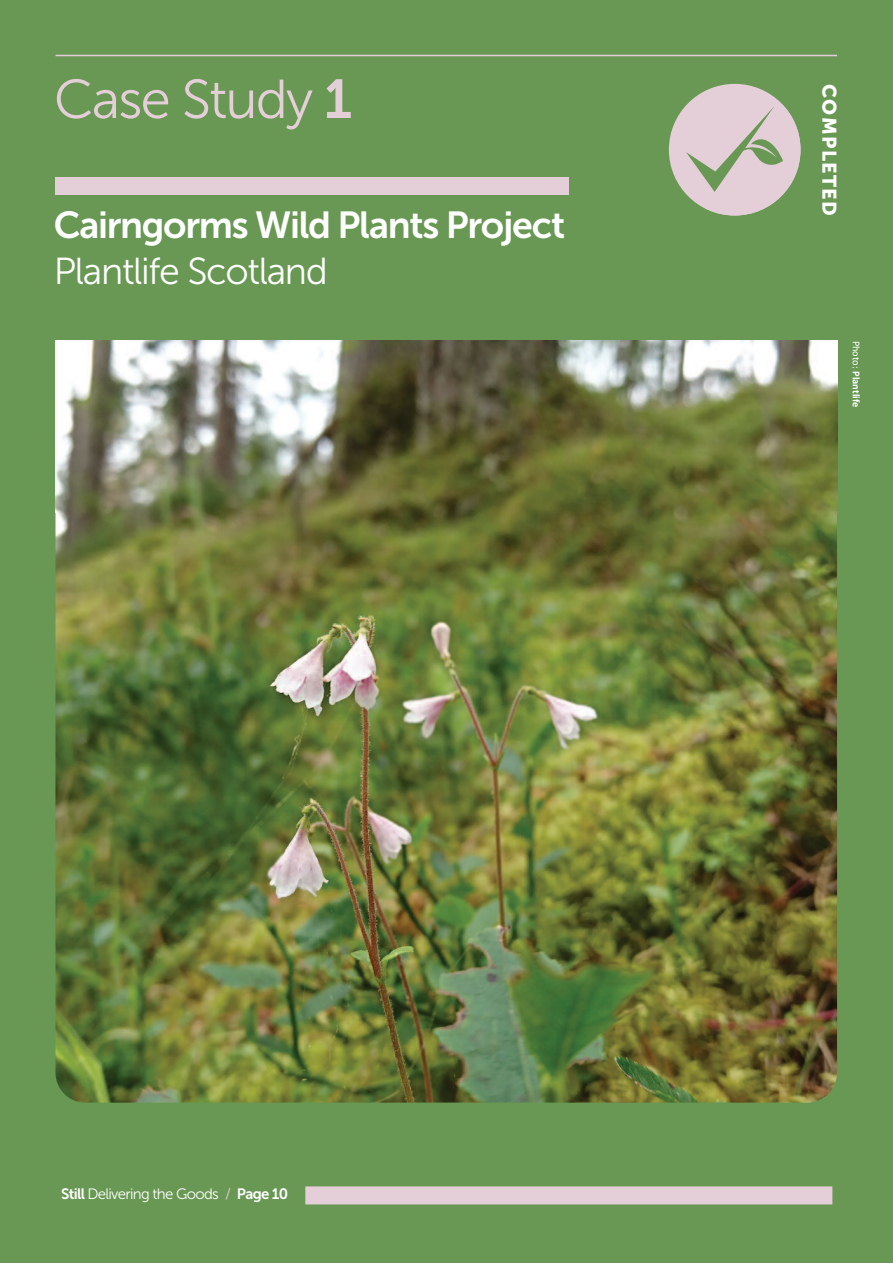
<style>
.page{position:relative;width:893px;height:1263px;background:#689853}
.page>*{position:absolute;margin:0;border:0;box-sizing:border-box;transform-origin:0 0}
.t1{font:54.6px "Museo Sans 300";letter-spacing:-.035em;color:#e4cfd9}
.t2{font:37.5px "Museo Sans 700";letter-spacing:-.035em;color:#fff}
.t3{font:37.5px "Museo Sans 300";letter-spacing:-.035em;color:#fff}
.t4{font:19.65px "Museo Sans 900";letter-spacing:.07em;color:#fff}
.t5{font:15px "Museo Sans 300";letter-spacing:-.045em;color:#fff}
.t6{font:700 10.5px "Calibri";color:#fff}
.s1{font-family:"Museo Sans 700"}
.s2{font-weight:400}
.s3{color:#e4cfd9}
</style>
<div class="page">
<img style="left:56px;top:340px;width:781px;height:762px;border-radius:30px">
<img style="left:56px;top:340px;width:781px;height:172px">
<div style="left:56px;top:177px;width:513px;height:17px;background:#e4cfd9"></div>
<hr style="left:56px;top:55px;width:781px;height:1px;background:#e4cfd9">
<div style="left:305px;top:1186px;width:527px;height:18px;background:#e4cfd9"></div>
<svg style="left:675px;top:88px;width:125px;height:128px"></svg>
<h1 class="t1" style="left:54px;top:67px;width:300px">Case Study <span class="s1">1</span></h1>
<h2 class="t2" style="left:54px;top:203px;width:513px">Cairngorms Wild Plants Project</h2>
<h2 class="t3" style="left:54px;top:249px;width:276px">Plantlife Scotland</h2>
<h3 class="t4" style="left:841px;top:84px;width:134px;rotate:90deg">COMPLETED</h3>
<p class="t6" style="left:862px;top:340px;width:68px;rotate:90deg"><span class="s2">Photo:</span> Plantlife</p>
<p class="t5" style="left:61px;top:1185px;width:228px"><span class="s1">Still</span> Delivering the Goods <span class="s3">/</span> <span class="s1">Page 10</span></p>
</div>
